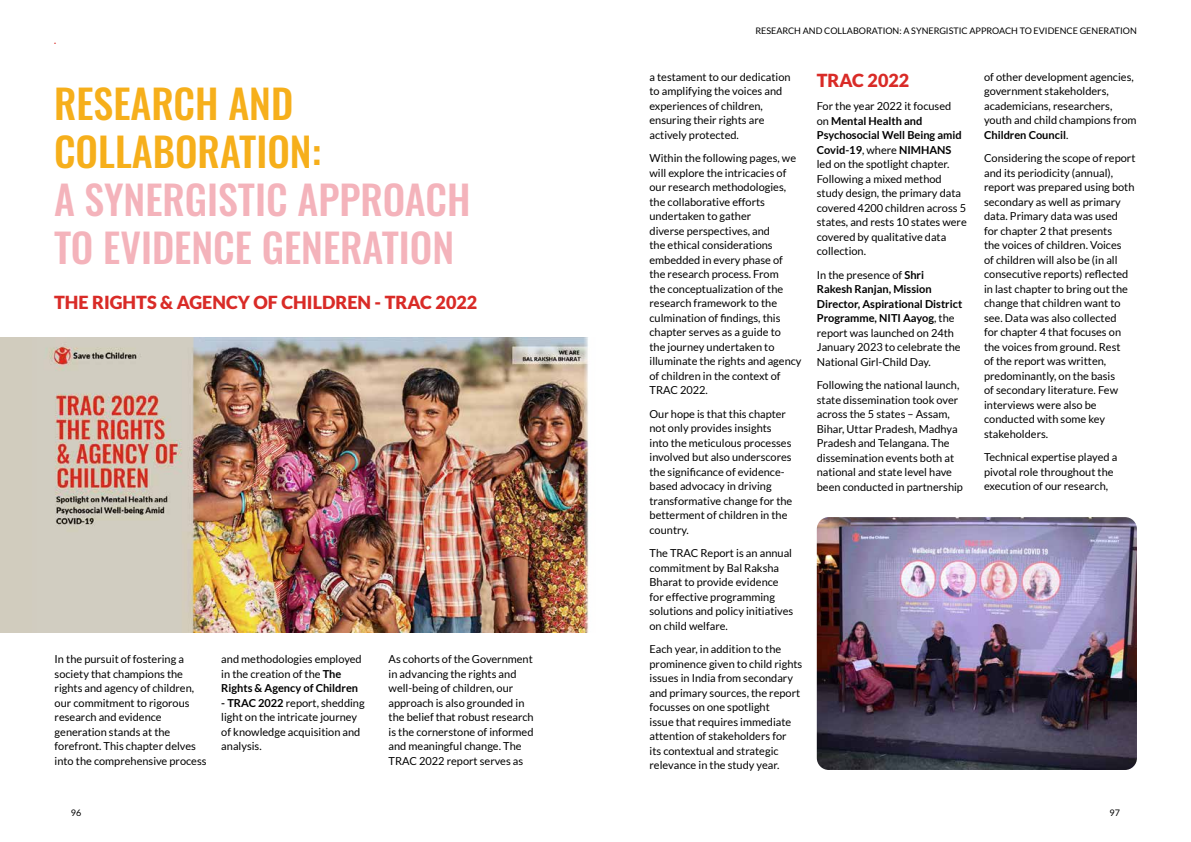
<style>
.page{position:relative;width:1191px;height:842px;background:#fff}
.page>*{position:absolute;margin:0;border:0;box-sizing:border-box;transform-origin:0 0}
.t1{font:500 40px/48px "Oswald";color:#f4b3bb}
.t2{font:500 40px/48px "Oswald";color:#f6af1b}
.t3{font:900 18px "Lato";color:#d92b27}
.t4{font:11px/14.5px "Lato";color:#000}
.t5{font:9px "Lato";color:#000}
.t6{font:700 9px "Lato";color:#d92b27}
.s1{font-weight:700}
</style>
<div class="page">
<div style="left:0;top:337px;width:36px;height:296px;background:#d1ccbe"></div>
<img style="left:36px;top:337px;width:553px;height:296px">
<img style="left:817px;top:517px;width:320px;height:253px">
<p class="t6" style="left:54px;top:35px;width:4px">.</p>
<h1 class="t2" style="left:54px;top:82px;width:269px">RESEARCH AND<br>COLLABORATION:</h1>
<h1 class="t1" style="left:54px;top:178px;width:418px">A SYNERGISTIC APPROACH<br>TO EVIDENCE GENERATION</h1>
<h2 class="t3" style="left:54px;top:292px;width:425px">THE RIGHTS &amp; AGENCY OF CHILDREN - TRAC 2022</h2>
<p class="t4" style="left:55px;top:652px;width:153px">In the pursuit of fostering a society that champions the rights and agency of children, our commitment to rigorous research and evidence generation stands at the forefront. This chapter delves into the comprehensive process</p>
<p class="t4" style="left:221px;top:652px;width:142px">and methodologies employed in the creation of the <span class="s1">The<br>Rights &amp; Agency of Children</span></p>
<p class="t4" style="left:221px;top:695px;width:145px"><span class="s1">- TRAC 2022</span> report, shedding light on the intricate journey of knowledge acquisition and analysis.</p>
<p class="t4" style="left:388px;top:652px;width:147px">As cohorts of the Government in advancing the rights and well-being of children, our approach is also grounded in the belief that robust research is the cornerstone of informed and meaningful change. The<br>TRAC 2022 report serves as</p>
<p class="t5" style="left:755px;top:25px;width:13px">Research</p>
<p class="t5" style="left:803px;top:25px;width:8px">and</p>
<p class="t5" style="left:824px;top:25px;width:13px">Collaboration</p>
<p class="t5" style="left:899px;top:25px;width:23px">: A Synergistic</p>
<p class="t5" style="left:969px;top:25px;width:13px">Approach</p>
<p class="t5" style="left:1019px;top:25px;width:26px">to Evidence</p>
<p class="t5" style="left:1079px;top:25px;width:14px">Generation</p>
<p class="t4" style="left:649px;top:70px;width:143px">a testament to our dedication to amplifying the voices and experiences of children, ensuring their rights are actively protected.</p>
<p class="t4" style="left:649px;top:151px;width:153px">Within the following pages, we will explore the intricacies of our research methodologies, the collaborative efforts undertaken to gather<br>diverse perspectives, and<br>the ethical considerations embedded in every phase of the research process. From<br>the conceptualization of the research framework to the culmination of findings, this chapter serves as a guide to<br>the journey undertaken to illuminate the rights and agency of children in the context of<br>TRAC 2022.</p>
<p class="t4" style="left:649px;top:407px;width:144px">Our hope is that this chapter not only provides insights into the meticulous processes involved but also underscores the significance of evidence&shy;based advocacy in driving transformative change for the betterment of children in the country.</p>
<p class="t4" style="left:649px;top:546px;width:145px">The TRAC Report is an annual commitment by Bal Raksha<br>Bharat to provide evidence for effective programming solutions and policy initiatives on child welfare.</p>
<p class="t4" style="left:649px;top:642px;width:154px">Each year, in addition to the prominence given to child rights issues in India from secondary and primary sources, the report focusses on one spotlight<br>issue that requires immediate attention of stakeholders for<br>its contextual and strategic relevance in the study year.</p>
<h2 class="t3" style="left:817px;top:69px;width:94px">TRAC 2022</h2>
<p class="t4" style="left:817px;top:99px;width:151px">For the year 2022 it focused<br>on <span class="s1">Mental Health and<br>Psychosocial Well Being amid<br>Covid-19</span>, where <span class="s1">NIMHANS </span>led on the spotlight chapter.<br>Following a mixed method study design, the primary data covered 4200 children across 5 states, and rests 10 states were covered by qualitative data collection.</p>
<p class="t4" style="left:817px;top:267px;width:147px">In the presence of <span class="s1">Shri<br>Rakesh Ranjan, Mission<br>Director, Aspirational District<br>Programme, NITI Aayog</span>, the report was launched on 24th<br>January 2023 to celebrate the<br>National Girl-Child Day.</p>
<p class="t4" style="left:817px;top:378px;width:148px">Following the national launch, state dissemination took over across the 5 states – Assam,<br>Bihar, Uttar Pradesh, Madhya<br>Pradesh and Telangana. The dissemination events both at national and state level have been conducted in partnership</p>
<p class="t4" style="left:984px;top:69px;width:154px">of other development agencies, government stakeholders, academicians, researchers, youth and child champions from<br><span class="s1">Children Council</span>.</p>
<p class="t4" style="left:984px;top:151px;width:153px">Considering the scope of report and its periodicity (annual), report was prepared using both secondary as well as primary data. Primary data was used<br>for chapter 2 that presents<br>the voices of children. Voices<br>of children will also be (in all consecutive reports) reflected in last chapter to bring out the change that children want to see. Data was also collected<br>for chapter 4 that focuses on the voices from ground. Rest<br>of the report was written, predominantly, on the basis<br>of secondary literature. Few interviews were also be conducted with some key stakeholders.</p>
<p class="t4" style="left:984px;top:450px;width:135px">Technical expertise played a pivotal role throughout the execution of our research,</p>
<p class="t5" style="left:71px;top:808px;width:12px">96</p>
<p class="t5" style="left:1109px;top:808px;width:12px">97</p>
</div>
